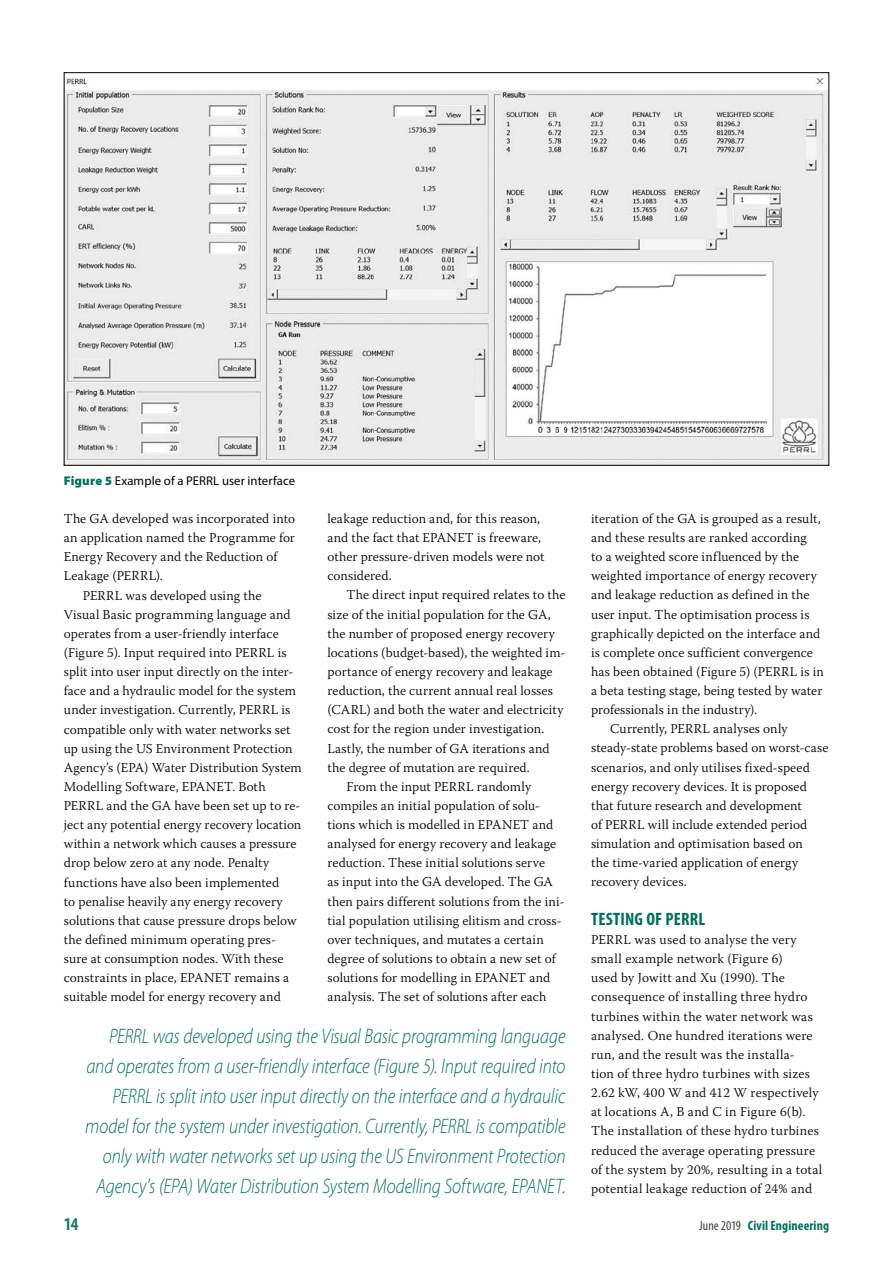
<style>
.page{position:relative;width:893px;height:1263px;background:#fff}
.page>*{position:absolute;margin:0;border:0;box-sizing:border-box;transform-origin:0 0}
.t1{font:italic 300 21px/29.8px "Myriad Pro";letter-spacing:-.005em;color:#006f5b;text-align:right;scale:.85 1}
.t2{font:700 condensed 18px "Myriad Pro";letter-spacing:.01em;color:#006f5b}
.t3{font:700 condensed 18px "Myriad Pro";color:#1f7866}
.t4{font:300 13.5px/19.2px "Warnock Pro";letter-spacing:.01em;color:#000}
.t5{font:700 condensed 13.5px "Myriad Pro";letter-spacing:.01em;color:#006f5b}
.t6{font:12.75px "Myriad Pro";letter-spacing:.005em;color:#000}
.s1{font-weight:900;color:#006f5b}
.s2{font-weight:400;color:#414042}
</style>
<div class="page">
<img style="left:66px;top:78px;width:761px;height:386px">
<p class="t6" style="left:64px;top:473px;width:233px"><span class="s1">Figure 5</span> Example of a PERRL user interface</p>
<p class="t4" style="left:64px;top:509px;width:233px">The GA developed was incorporated into</p>
<p class="t4" style="left:64px;top:528px;width:233px">an application named the Programme for</p>
<p class="t4" style="left:64px;top:547px;width:215px">Energy Recovery and the Reduction of</p>
<p class="t4" style="left:64px;top:566px;width:101px">Leakage (PERRL).</p>
<p class="t4" style="left:83px;top:585px;width:180px">PERRL was developed using the</p>
<p class="t4" style="left:64px;top:604px;width:228px">Visual Basic programming language and</p>
<p class="t4" style="left:64px;top:624px;width:217px">operates from a user-friendly interface</p>
<p class="t4" style="left:64px;top:643px;width:224px">(Figure 5). Input required into PERRL is</p>
<p class="t4" style="left:64px;top:662px;width:231px">split into user input directly on the inter-</p>
<p class="t4" style="left:64px;top:681px;width:234px">face and a hydraulic model for the system</p>
<p class="t4" style="left:64px;top:700px;width:228px">under investigation. Currently, PERRL is</p>
<p class="t4" style="left:64px;top:719px;width:228px">compatible only with water networks set</p>
<p class="t4" style="left:64px;top:738px;width:230px">up using the US Environment Protection</p>
<p class="t4" style="left:64px;top:757px;width:240px">Agency’s (EPA) Water Distribution System</p>
<p class="t4" style="left:64px;top:777px;width:203px">Modelling Software, EPANET. Both</p>
<p class="t4" style="left:64px;top:796px;width:238px">PERRL and the GA have been set up to re-</p>
<p class="t4" style="left:64px;top:815px;width:239px">ject any potential energy recovery location</p>
<p class="t4" style="left:64px;top:834px;width:234px">within a network which causes a pressure</p>
<p class="t4" style="left:64px;top:853px;width:207px">drop below zero at any node. Penalty</p>
<p class="t4" style="left:64px;top:872px;width:217px">functions have also been implemented</p>
<p class="t4" style="left:64px;top:891px;width:220px">to penalise heavily any energy recovery</p>
<p class="t4" style="left:64px;top:910px;width:234px">solutions that cause pressure drops below</p>
<p class="t4" style="left:64px;top:930px;width:214px">the defined minimum operating pres-</p>
<p class="t4" style="left:64px;top:949px;width:221px">sure at consumption nodes. With these</p>
<p class="t4" style="left:64px;top:968px;width:227px">constraints in place, EPANET remains a</p>
<p class="t4" style="left:64px;top:987px;width:219px">suitable model for energy recovery and</p>
<p class="t4" style="left:327px;top:509px;width:219px">leakage reduction and, for this reason, and the fact that EPANET is freeware, other pressure-driven models were not considered.</p>
<p class="t4" style="left:347px;top:585px;width:220px">The direct input required relates to the</p>
<p class="t4" style="left:327px;top:604px;width:225px">size of the initial population for the GA,</p>
<p class="t4" style="left:327px;top:623px;width:229px">the number of proposed energy recovery</p>
<p class="t4" style="left:327px;top:643px;width:240px">locations (budget-based), the weighted im-</p>
<p class="t4" style="left:327px;top:662px;width:227px">portance of energy recovery and leakage</p>
<p class="t4" style="left:327px;top:681px;width:227px">reduction, the current annual real losses</p>
<p class="t4" style="left:327px;top:700px;width:238px">(CARL) and both the water and electricity</p>
<p class="t4" style="left:327px;top:719px;width:218px">cost for the region under investigation.</p>
<p class="t4" style="left:327px;top:738px;width:224px">Lastly, the number of GA iterations and</p>
<p class="t4" style="left:327px;top:757px;width:204px">the degree of mutation are required.</p>
<p class="t4" style="left:347px;top:776px;width:186px">From the input PERRL randomly</p>
<p class="t4" style="left:327px;top:796px;width:214px">compiles an initial population of solu-</p>
<p class="t4" style="left:327px;top:815px;width:227px">tions which is modelled in EPANET and</p>
<p class="t4" style="left:327px;top:834px;width:230px">analysed for energy recovery and leakage</p>
<p class="t4" style="left:327px;top:853px;width:219px">reduction. These initial solutions serve</p>
<p class="t4" style="left:327px;top:872px;width:227px">as input into the GA developed. The GA</p>
<p class="t4" style="left:327px;top:891px;width:239px">then pairs different solutions from the ini-</p>
<p class="t4" style="left:327px;top:910px;width:236px">tial population utilising elitism and cross-</p>
<p class="t4" style="left:327px;top:929px;width:218px">over techniques, and mutates a certain</p>
<p class="t4" style="left:327px;top:949px;width:230px">degree of solutions to obtain a new set of</p>
<p class="t4" style="left:327px;top:968px;width:224px">solutions for modelling in EPANET and</p>
<p class="t4" style="left:327px;top:987px;width:220px">analysis. The set of solutions after each</p>
<p class="t1" style="left:85px;top:1021px;width:567px">PERRL was developed using the Visual Basic programming language and operates from a user-friendly interface (Figure 5). Input required into PERRL is split into user input directly on the interface and a hydraulic model for the system under investigation. Currently, PERRL is compatible only with water networks set up using the US Environment Protection Agency’s (EPA) Water Distribution System Modelling Software, EPANET.</p>
<p class="t4" style="left:591px;top:509px;width:231px">iteration of the GA is grouped as a result,</p>
<p class="t4" style="left:591px;top:528px;width:217px">and these results are ranked according</p>
<p class="t4" style="left:591px;top:547px;width:209px">to a weighted score influenced by the</p>
<p class="t4" style="left:591px;top:566px;width:227px">weighted importance of energy recovery</p>
<p class="t4" style="left:591px;top:585px;width:220px">and leakage reduction as defined in the</p>
<p class="t4" style="left:591px;top:604px;width:220px">user input. The optimisation process is</p>
<p class="t4" style="left:591px;top:623px;width:231px">graphically depicted on the interface and</p>
<p class="t4" style="left:591px;top:642px;width:223px">is complete once sufficient convergence</p>
<p class="t4" style="left:591px;top:662px;width:234px">has been obtained (Figure 5) (PERRL is in</p>
<p class="t4" style="left:591px;top:681px;width:233px">a beta testing stage, being tested by water</p>
<p class="t4" style="left:591px;top:700px;width:168px">professionals in the industry).</p>
<p class="t4" style="left:610px;top:719px;width:179px">Currently, PERRL analyses only</p>
<p class="t4" style="left:591px;top:738px;width:239px">steady-state problems based on worst-case</p>
<p class="t4" style="left:591px;top:757px;width:220px">scenarios, and only utilises fixed-speed</p>
<p class="t4" style="left:591px;top:776px;width:217px">energy recovery devices. It is proposed</p>
<p class="t4" style="left:591px;top:795px;width:212px">that future research and development</p>
<p class="t4" style="left:591px;top:815px;width:218px">of PERRL will include extended period</p>
<p class="t4" style="left:591px;top:834px;width:213px">simulation and optimisation based on</p>
<p class="t4" style="left:591px;top:853px;width:209px">the time-varied application of energy</p>
<p class="t4" style="left:591px;top:872px;width:97px">recovery devices.</p>
<h2 class="t2" style="left:591px;top:908px;width:116px">TESTING OF PERRL</h2>
<p class="t4" style="left:591px;top:930px;width:233px">PERRL was used to analyse the very small example network (Figure 6)<br>used by Jowitt and Xu (1990). The consequence of installing three hydro turbines within the water network was analysed. One hundred iterations were run, and the result was the installa-<br>tion of three hydro turbines with sizes 2.62 kW, 400 W and 412 W respectively at locations A, B and C in Figure 6(b).<br>The installation of these hydro turbines reduced the average operating pressure of the system by 20%, resulting in a total potential leakage reduction of 24% and</p>
<h2 class="t3" style="left:64px;top:1212px;width:16px">14</h2>
<p class="t5" style="left:699px;top:1217px;width:131px"><span class="s2">June 2019</span> Civil Engineering</p>
</div>
